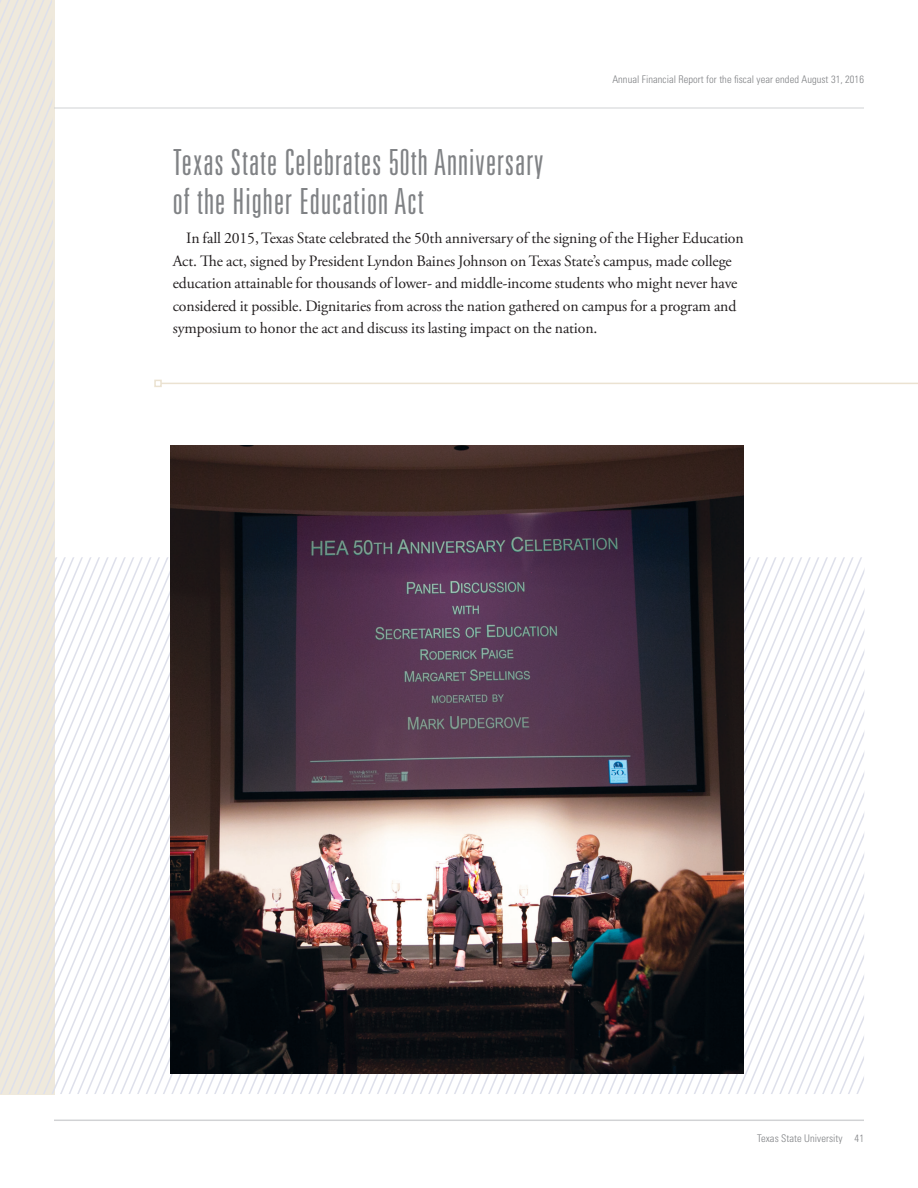
<style>
.page{position:relative;width:918px;height:1188px;background:#fff}
.page>*{position:absolute;margin:0;border:0;box-sizing:border-box;transform-origin:0 0}
.bdy{font:300 ultra-condensed 36px/39px "Univers LT Std";letter-spacing:.03em;color:#808285}
.bdy-2{font:15.75px/22.5px "Adobe Garamond Pro";letter-spacing:-.01em;color:#231f20}
.t1{font:300 condensed 10.5px "Univers LT Std";letter-spacing:.005em;color:#808285}
</style>
<div class="page">
<svg style="left:160px;top:107px;width:9px;height:987px"></svg>
<svg style="left:152px;top:107px;width:8px;height:987px"></svg>
<svg style="left:143px;top:107px;width:9px;height:987px"></svg>
<svg style="left:135px;top:107px;width:8px;height:987px"></svg>
<svg style="left:126px;top:107px;width:9px;height:987px"></svg>
<svg style="left:117px;top:107px;width:9px;height:987px"></svg>
<svg style="left:109px;top:107px;width:8px;height:987px"></svg>
<svg style="left:100px;top:107px;width:9px;height:987px"></svg>
<svg style="left:92px;top:107px;width:8px;height:987px"></svg>
<svg style="left:83px;top:107px;width:9px;height:987px"></svg>
<svg style="left:75px;top:107px;width:8px;height:987px"></svg>
<svg style="left:66px;top:107px;width:9px;height:987px"></svg>
<svg style="left:58px;top:107px;width:8px;height:987px"></svg>
<svg style="left:49px;top:0;width:9px;height:1094px"></svg>
<svg style="left:40px;top:0;width:9px;height:1094px;background:#ebe7de"></svg>
<svg style="left:32px;top:0;width:8px;height:1094px;background:#ebe7de"></svg>
<svg style="left:0;top:0;width:32px;height:1094px;background:#ebe7de"></svg>
<hr style="left:161px;top:383px;width:757px;height:1px;background:#ebe2d1">
<div style="left:154px;top:380px;width:8px;height:7px;border:2px solid #ebe2d1"></div>
<img style="left:170px;top:446px;width:574px;height:627px">
<hr style="left:54px;top:108px;width:810px;height:1px;background:#d1d2d4">
<hr style="left:54px;top:1120px;width:810px;height:1px;background:#d1d2d4">
<p class="t1" style="left:612px;top:73px;width:253px">Annual Financial Report for the fiscal year ended August 31, 2016</p>
<p class="bdy" style="left:173px;top:143px;width:372px">Texas State Celebrates 50th Anniversary of the Higher Education Act</p>
<p class="bdy-2" style="left:173px;top:228px;width:572px;text-indent:14px">In fall 2015, Texas State celebrated the 50th anniversary of the signing of the Higher Education Act. The act, signed by President Lyndon Baines Johnson on Texas State’s campus, made college education attainable for thousands of lower- and middle-income students who might never have considered it possible. Dignitaries from across the nation gathered on campus for a program and symposium to honor the act and discuss its lasting impact on the nation.</p>
<p class="t1" style="left:757px;top:1132px;width:108px">Texas State University 41</p>
</div>
